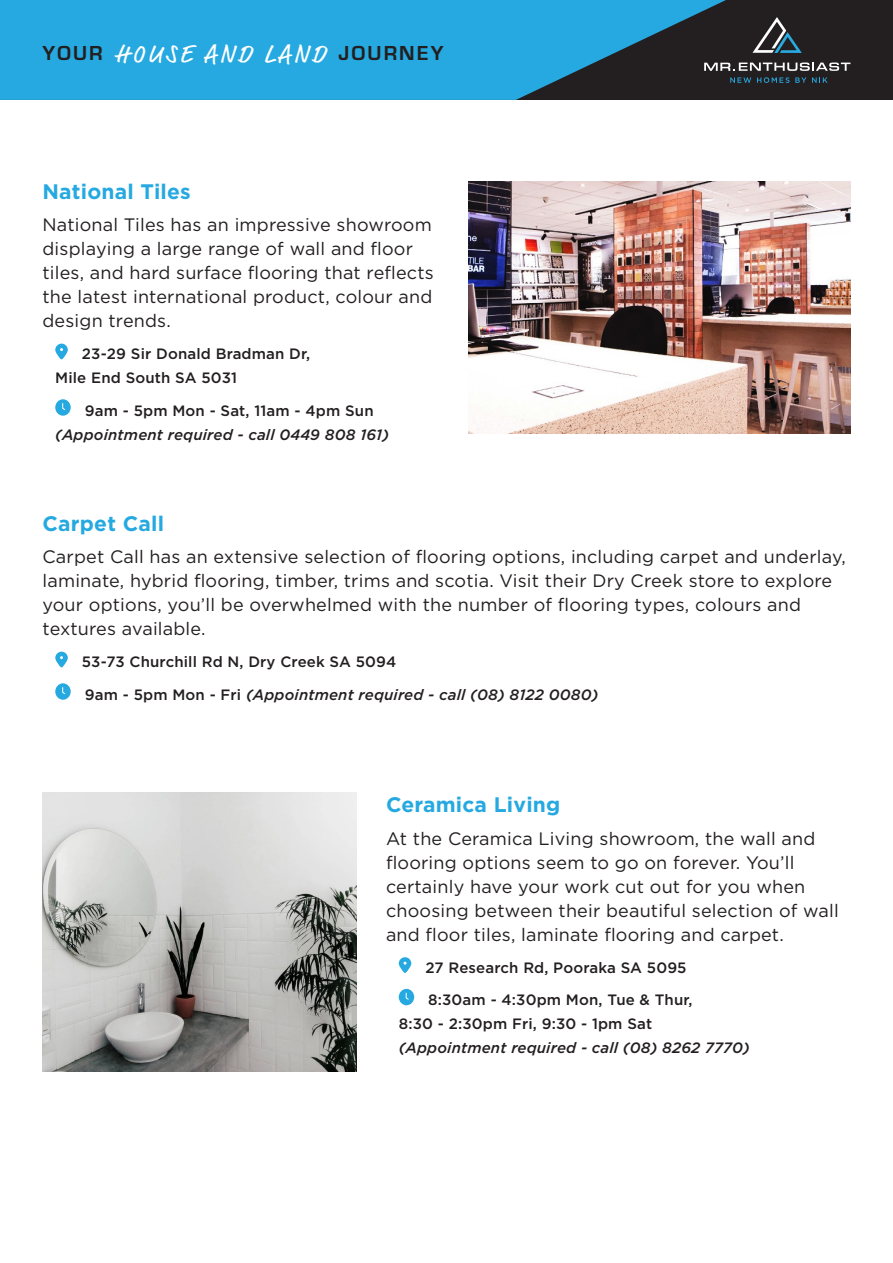
<style>
.page{position:relative;width:893px;height:1263px;background:#fff}
.page>*{position:absolute;margin:0;border:0;box-sizing:border-box;transform-origin:0 0}
.t1{font:25.5px "Market Pro";letter-spacing:.11em;color:#fff}
.body_copy{font:700 21px "Gotham";letter-spacing:.01em;color:#25a9e0}
.body_copy-2{font:18px/24px "Gotham";letter-spacing:.01em;color:#231f20}
.body_copy-3{font:500 15px/24px "Gotham";letter-spacing:.01em;color:#231f20}
.body_copy-4{font:italic 500 15px/24px "Gotham";letter-spacing:.01em;color:#231f20}
.s1{font-family:"Eurostile";font-weight:700;font-size:21px;color:#231f20}
.s2{font-style:normal}
.s3{font-style:italic}
</style>
<div class="page">
<div style="left:0;top:0;width:893px;height:100px;background:#231f20"></div>
<svg style="left:0;top:0;width:753px;height:100px;fill:#25a9e0"></svg>
<svg style="left:752px;top:17px;width:50px;height:36px"></svg>
<svg style="left:704px;top:63px;width:146px;height:8px"></svg>
<svg style="left:730px;top:77px;width:21px;height:6px"></svg>
<svg style="left:757px;top:77px;width:32px;height:6px"></svg>
<svg style="left:795px;top:77px;width:11px;height:6px"></svg>
<svg style="left:812px;top:77px;width:15px;height:6px"></svg>
<svg style="left:55px;top:344px;width:13px;height:15px"></svg>
<div style="left:55px;top:399px;width:16px;height:17px;background:#25a9e0;border-radius:50%"></div>
<svg style="left:62px;top:403px;width:4px;height:7px"></svg>
<svg style="left:55px;top:652px;width:13px;height:15px"></svg>
<div style="left:55px;top:683px;width:16px;height:17px;background:#25a9e0;border-radius:50%"></div>
<svg style="left:62px;top:687px;width:4px;height:7px"></svg>
<svg style="left:399px;top:957px;width:12px;height:16px"></svg>
<div style="left:399px;top:989px;width:15px;height:16px;background:#25a9e0;border-radius:50%"></div>
<svg style="left:405px;top:992px;width:4px;height:8px"></svg>
<img style="left:469px;top:182px;width:381px;height:251px">
<img style="left:43px;top:792px;width:313px;height:279px">
<h1 class="t1" style="left:43px;top:36px;width:403px"><span class="s1">YOUR</span> HOUSE AND LAND <span class="s1">JOURNEY</span></h1>
<p class="body_copy" style="left:43px;top:177px;width:150px">National Tiles</p>
<p class="body_copy-2" style="left:43px;top:212px;width:393px">National Tiles has an impressive showroom displaying a large range of wall and floor tiles, and hard surface flooring that reflects the latest international product, colour and design trends.</p>
<p class="body_copy-3" style="left:55px;top:342px;width:256px;text-indent:27px">23-29 Sir Donald Bradman Dr,<br>Mile End South SA 5031</p>
<p class="body_copy-4" style="left:55px;top:398px;width:335px;text-indent:30px"><span class="s2">9am - 5pm Mon - Sat, 11am - 4pm Sun </span>(Appointment required - call 0449 808 161)</p>
<p class="body_copy" style="left:43px;top:509px;width:123px">Carpet Call</p>
<p class="body_copy-2" style="left:43px;top:544px;width:805px">Carpet Call has an extensive selection of flooring options, including carpet and underlay, laminate, hybrid flooring, timber, trims and scotia. Visit their Dry Creek store to explore your options, you’ll be overwhelmed with the number of flooring types, colours and textures available.</p>
<p class="body_copy-3" style="left:82px;top:650px;width:316px">53-73 Churchill Rd N, Dry Creek SA 5094</p>
<p class="body_copy-4" style="left:85px;top:682px;width:515px"><span class="s2">9am - 5pm Mon - Fri</span> (Appointment required - call (08) 8122 0080)</p>
<p class="body_copy" style="left:386px;top:791px;width:176px">Ceramica Living</p>
<p class="body_copy-2" style="left:386px;top:826px;width:454px">At the Ceramica Living showroom, the wall and flooring options seem to go on forever. You’ll certainly have your work cut out for you when choosing between their beautiful selection of wall and floor tiles, laminate flooring and carpet.</p>
<p class="body_copy-3" style="left:425px;top:955px;width:263px">27 Research Rd, Pooraka SA 5095</p>
<p class="body_copy-3" style="left:399px;top:988px;width:352px;text-indent:30px">8:30am - 4:30pm Mon, Tue &amp; Thur,<br>8:30 - 2:30pm Fri, 9:30 - 1pm Sat <span class="s3">(Appointment required - call (08) 8262 7770)</span></p>
</div>
